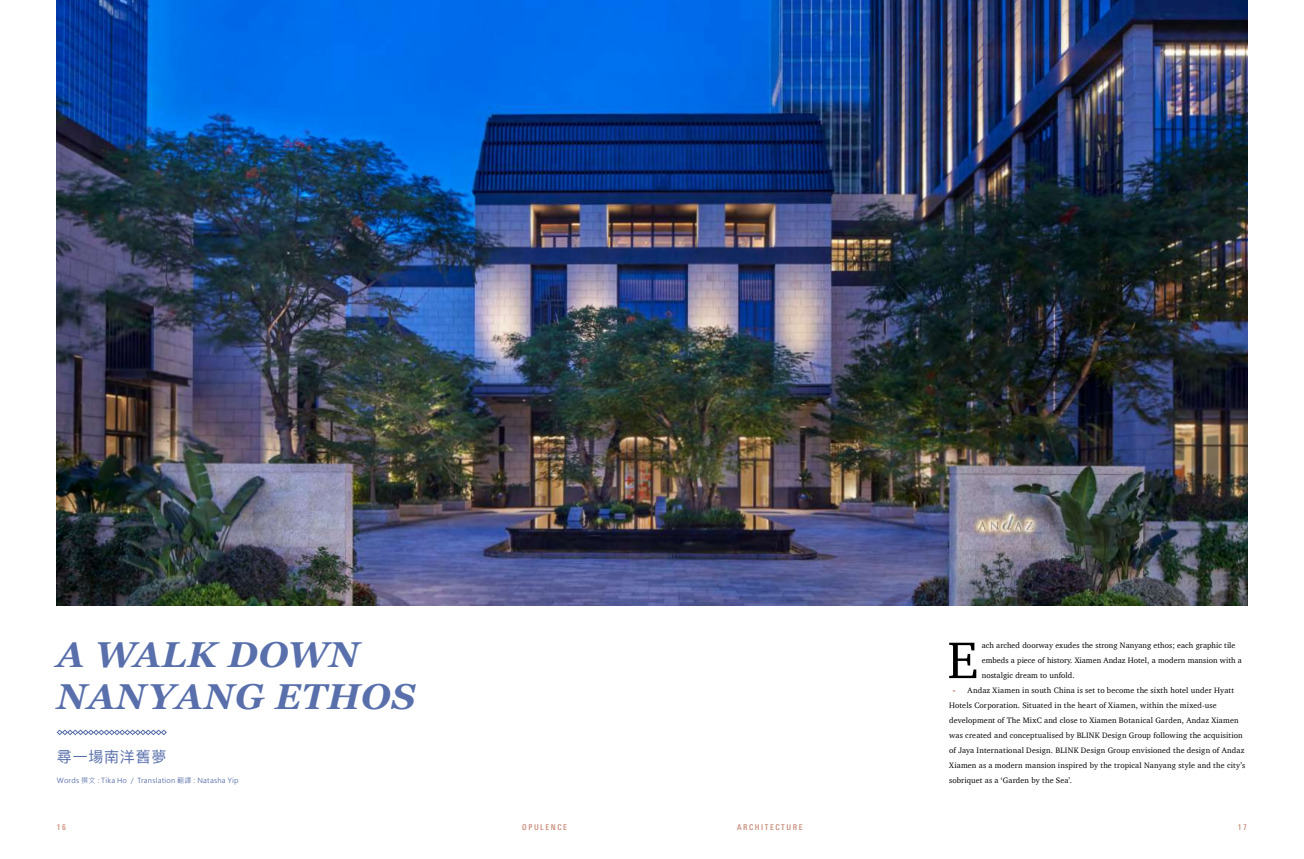
<style>
.page{position:relative;width:1304px;height:859px;background:#fff}
.page>*{position:absolute;margin:0;border:0;box-sizing:border-box;transform-origin:0 0}
.t1{font:52.7px "Charter";color:#000}
.t2{font:italic 700 36px/42px "Georgia";letter-spacing:.025em;color:#586fab}
.t3{font:15px "Ping Fang HK";letter-spacing:.05em;color:#586fab}
.t4{font:8px/15px "Charter";letter-spacing:.01em;color:#000}
.t5{font:500 condensed 8px "Univers Next Pro";letter-spacing:.2em;color:#c68673}
.t6{font:7px "Microsoft Jheng Hei";letter-spacing:.03em;color:#586fab}
.s1{font-family:"Univers Next Pro X Black Ext It";font-size:7.8px;color:#c68673}
</style>
<div class="page">
<img style="left:57px;top:0;width:1190px;height:605px">
<svg style="left:57px;top:730px;width:110px;height:5px"></svg>
<h2 class="t2" style="left:57px;top:632px;width:360px">A WALK DOWN<br>NANYANG ETHOS</h2>
<h3 class="t3" style="left:57px;top:747px;width:111px">尋一場南洋舊夢</h3>
<p class="t6" style="left:57px;top:776px;width:183px">Words 撰文：Tika Ho / Translation 翻譯：Natasha Yip</p>
<h1 class="t1" style="left:947px;top:615px;width:32px">E</h1>
<p class="t4" style="left:982px;top:638px;width:262px">ach arched doorway exudes the strong Nanyang ethos; each graphic tile embeds a piece of history. Xiamen Andaz Hotel, a modern mansion with a nostalgic dream to unfold.</p>
<p class="t4" style="left:949px;top:683px;width:298px;text-indent:4px"><span class="s1">-</span> Andaz Xiamen in south China is set to become the sixth hotel under Hyatt Hotels Corporation. Situated in the heart of Xiamen, within the mixed-use development of The MixC and close to Xiamen Botanical Garden, Andaz Xiamen was created and conceptualised by BLINK Design Group following the acquisition of Jaya International Design. BLINK Design Group envisioned the design of Andaz Xiamen as a modern mansion inspired by the tropical Nanyang style and the city’s sobriquet as a ‘Garden by the Sea’.</p>
<p class="t5" style="left:57px;top:823px;width:11px">16</p>
<p class="t5" style="left:522px;top:823px;width:46px">OPULENCE</p>
<p class="t5" style="left:737px;top:823px;width:67px">ARCHITECTURE</p>
<p class="t5" style="left:1238px;top:823px;width:11px">17</p>
</div>
